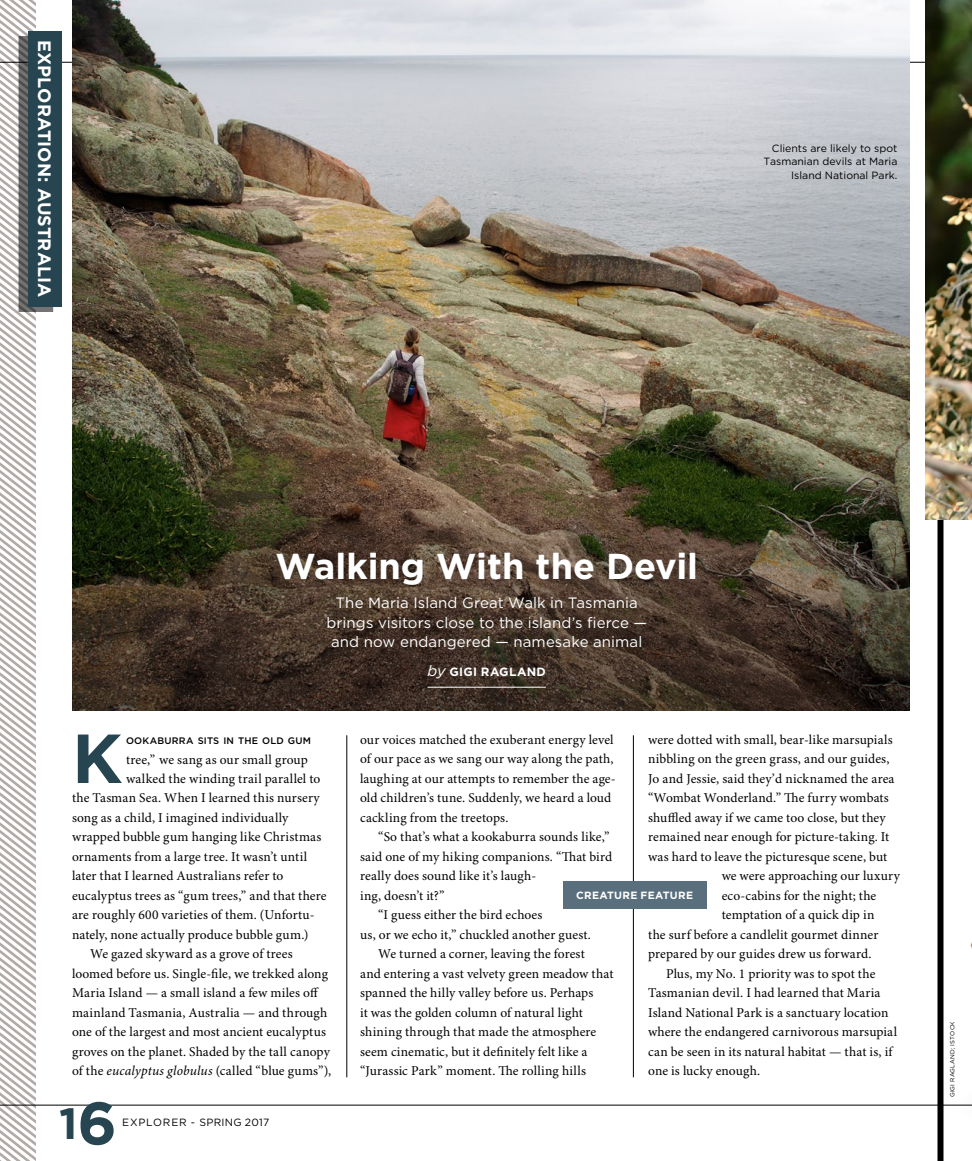
<style>
.page{position:relative;width:972px;height:1161px;background:#fff}
.page>*{position:absolute;margin:0;border:0;box-sizing:border-box;transform-origin:0 0}
.t1{font:700 69.15px "Gotham";color:#264550}
.t2{font:700 43.65px "Gotham";color:#264550}
.t3{font:700 36px "Gotham";letter-spacing:-.005em;color:#fff}
.t4{font:700 18px "Gotham";color:#fff}
.t5{font:15px/19.5px "Gotham";letter-spacing:.005em;color:#fff;text-align:center}
.t6{font:13.5px/19.5px "Minion Pro";letter-spacing:.01em;color:#000}
.t7{font:700 12px "Gotham";letter-spacing:.03em;color:#fff}
.t8{font:10.5px/13.5px "Gotham";color:#000;text-align:right}
.t9{font:10.5px "Gotham";letter-spacing:.035em;color:#000}
.t10{font:700 10.5px "Gotham";letter-spacing:.03em;color:#fff}
.t11{font:500 9.45px "Gotham";letter-spacing:.025em;color:#000}
.t12{font:6px "Gotham";letter-spacing:.04em;color:#000}
.s1{font-weight:400;font-style:italic;font-size:15px}
.s2{font-style:italic}
.s3{font-size:60px}
</style>
<div class="page">
<svg style="left:0;top:0;width:36px;height:1161px"></svg>
<hr style="left:0;top:1105px;width:972px;height:1px;background:#000">
<hr style="left:0;top:62px;width:972px;height:1px;background:#000">
<div style="left:938px;top:0;width:6px;height:1161px;background:#000"></div>
<img style="left:925px;top:0;width:47px;height:519px">
<div style="left:18px;top:36px;width:36px;height:276px;background:#000;opacity:.55"></div>
<div style="left:28px;top:31px;width:34px;height:275px;background:#264550"></div>
<img style="left:72px;top:0;width:837px;height:171px">
<hr style="left:347px;top:735px;width:1px;height:342px;background:#000">
<hr style="left:633px;top:735px;width:1px;height:342px;background:#000">
<div style="left:563px;top:881px;width:144px;height:28px;background:#596f7e"></div>
<img style="left:884px;top:1050px;width:64px;height:111px">
<img style="left:948px;top:942px;width:24px;height:164px">
<img style="left:72px;top:171px;width:837px;height:540px">
<hr style="left:428px;top:687px;width:118px;height:1px;background:#fff">
<h3 class="t4" style="left:57px;top:40px;width:259px;rotate:90deg">EXPLORATION: AUSTRALIA</h3>
<p class="t8" style="left:763px;top:141px;width:136px">Clients are likely to spot<br>Tasmanian devils at Maria<br>Island National Park.</p>
<h3 class="t3" style="left:275px;top:543px;width:424px">WALKING WITH THE DEVIL</h3>
<p class="t5" style="left:326px;top:593px;width:322px">The Maria Island G reat Walk in Tasmania brings visitors close to the island’s fierce — and now endangered — namesake animal</p>
<p class="t7" style="left:428px;top:664px;width:118px"><span class="s1">by</span> GIGI RAGLAND</p>
<h1 class="t1" style="left:72px;top:713px;width:52px">K</h1>
<p class="t11" style="left:126px;top:734px;width:187px">OOKABURRA SITS IN THE OLD GUM</p>
<p class="t6" style="left:126px;top:750px;width:183px">tree,” we sang as our small group</p>
<p class="t6" style="left:126px;top:769px;width:196px">walked the winding trail parallel to</p>
<p class="t6" style="left:72px;top:789px;width:249px">the Tasman Sea. When I learned this nursery</p>
<p class="t6" style="left:72px;top:808px;width:218px">song as a child, I imagined individually</p>
<p class="t6" style="left:72px;top:828px;width:251px">wrapped bubble gum hanging like Christmas</p>
<p class="t6" style="left:72px;top:847px;width:237px">ornaments from a large tree. It wasn’t until</p>
<p class="t6" style="left:72px;top:867px;width:213px">later that I learned Australians refer to</p>
<p class="t6" style="left:72px;top:886px;width:256px">eucalyptus trees as “gum trees,” and that there</p>
<p class="t6" style="left:72px;top:906px;width:244px">are roughly 600 varieties of them. (Unfortu-</p>
<p class="t6" style="left:72px;top:925px;width:238px">nately, none actually produce bubble gum.)</p>
<p class="t6" style="left:90px;top:945px;width:204px">We gazed skyward as a grove of trees</p>
<p class="t6" style="left:72px;top:964px;width:258px">loomed before us. Single-file, we trekked along</p>
<p class="t6" style="left:72px;top:984px;width:248px">Maria Island — a small island a few miles off</p>
<p class="t6" style="left:72px;top:1003px;width:257px">mainland Tasmania, Australia — and through</p>
<p class="t6" style="left:72px;top:1023px;width:256px">one of the largest and most ancient eucalyptus</p>
<p class="t6" style="left:72px;top:1042px;width:259px">groves on the planet. Shaded by the tall canopy</p>
<p class="t6" style="left:72px;top:1062px;width:261px">of the <span class="s2">eucalyptus globulus</span> (called “blue gums”),</p>
<h2 class="t2" style="left:59px;top:1095px;width:59px">1<span class="s3">6</span></h2>
<p class="t9" style="left:122px;top:1115px;width:149px">EXPLORER - Spring 2017</p>
<p class="t6" style="left:648px;top:730px;width:246px">were dotted with small, bear-like marsupials</p>
<p class="t6" style="left:648px;top:750px;width:243px">nibbling on the green grass, and our guides,</p>
<p class="t6" style="left:648px;top:769px;width:248px">Jo and Jessie, said they’d nicknamed the area</p>
<p class="t6" style="left:648px;top:789px;width:242px">“Wombat Wonderland.” The furry wombats</p>
<p class="t6" style="left:648px;top:808px;width:239px">shuffled away if we came too close, but they</p>
<p class="t6" style="left:648px;top:828px;width:243px">remained near enough for picture-taking. It</p>
<p class="t6" style="left:648px;top:847px;width:241px">was hard to leave the picturesque scene, but</p>
<p class="t6" style="left:722px;top:867px;width:180px">we were approaching our luxury</p>
<p class="t6" style="left:722px;top:886px;width:156px">eco-cabins for the night; the</p>
<p class="t6" style="left:722px;top:906px;width:154px">temptation of a quick dip in</p>
<p class="t6" style="left:648px;top:925px;width:232px">the surf before a candlelit gourmet dinner</p>
<p class="t6" style="left:648px;top:945px;width:225px">prepared by our guides drew us forward.</p>
<p class="t6" style="left:666px;top:964px;width:211px">Plus, my No. 1 priority was to spot the</p>
<p class="t6" style="left:648px;top:984px;width:234px">Tasmanian devil. I had learned that Maria</p>
<p class="t6" style="left:648px;top:1003px;width:242px">Island National Park is a sanctuary location</p>
<p class="t6" style="left:648px;top:1023px;width:250px">where the endangered carnivorous marsupial</p>
<p class="t6" style="left:648px;top:1042px;width:246px">can be seen in its natural habitat — that is, if</p>
<p class="t6" style="left:648px;top:1062px;width:114px">one is lucky enough.</p>
<p class="t6" style="left:360px;top:730px;width:257px">our voices matched the exuberant energy level of our pace as we sang our way along the path, laughing at our attempts to remember the age&shy;old children’s tune. Suddenly, we heard a loud cackling from the treetops.</p>
<p class="t6" style="left:378px;top:828px;width:233px">“So that’s what a kookaburra sounds like,”</p>
<p class="t6" style="left:360px;top:847px;width:254px">said one of my hiking companions. “That bird</p>
<p class="t6" style="left:360px;top:867px;width:178px">really does sound like it’s laugh-</p>
<p class="t6" style="left:360px;top:886px;width:86px">ing, doesn’t it?”</p>
<p class="t6" style="left:378px;top:906px;width:166px">“I guess either the bird echoes</p>
<p class="t6" style="left:360px;top:925px;width:232px">us, or we echo it,” chuckled another guest.</p>
<p class="t6" style="left:378px;top:945px;width:208px">We turned a corner, leaving the forest</p>
<p class="t6" style="left:360px;top:964px;width:255px">and entering a vast velvety green meadow that</p>
<p class="t6" style="left:360px;top:984px;width:235px">spanned the hilly valley before us. Perhaps</p>
<p class="t6" style="left:360px;top:1003px;width:224px">it was the golden column of natural light</p>
<p class="t6" style="left:360px;top:1023px;width:238px">shining through that made the atmosphere</p>
<p class="t6" style="left:360px;top:1042px;width:229px">seem cinematic, but it definitely felt like a</p>
<p class="t6" style="left:360px;top:1062px;width:227px">“Jurassic Park” moment. The rolling hills</p>
<p class="t10" style="left:576px;top:888px;width:119px">CREATURE FEATURE</p>
<p class="t12" style="left:949px;top:1097px;width:77px;rotate:-90deg">gi gi raglan d; istock</p>
</div>
